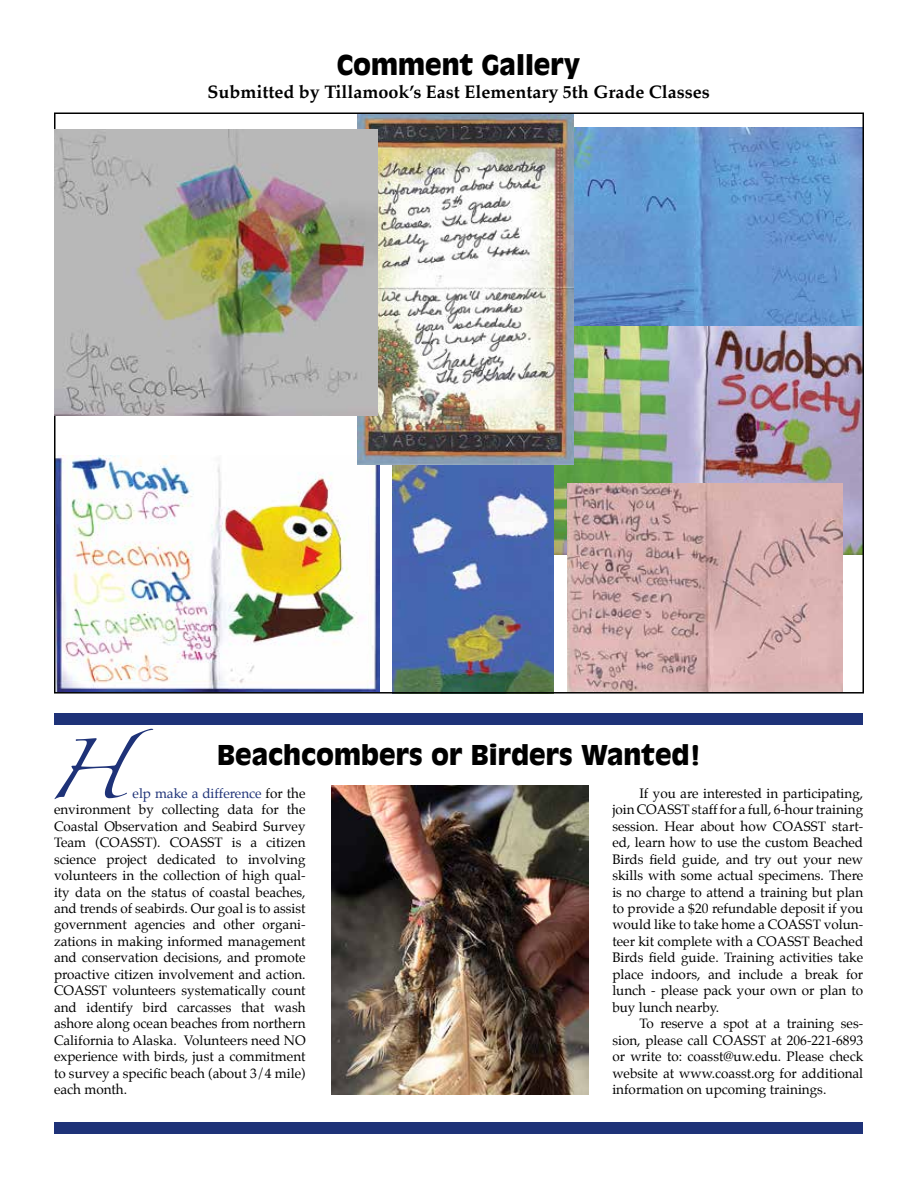
<style>
.page{position:relative;width:918px;height:1188px;background:#fff}
.page>*{position:absolute;margin:0;border:0;box-sizing:border-box;transform-origin:0 0}
.t1{font:54px "Zapfino";color:#1e3278}
.t2{font:900 27px "Antique Olive";color:#000}
.t3{font:700 18px "Palatino";color:#000}
.t4{font:13.5px/16.5px "Palatino";color:#000;text-align:justify}
.s1{color:#1e3278}
</style>
<div class="page">
<img style="left:574px;top:128px;width:287px;height:199px">
<img style="left:553px;top:327px;width:308px;height:227px">
<img style="left:57px;top:455px;width:323px;height:236px">
<img style="left:393px;top:465px;width:160px;height:226px">
<div style="left:55px;top:713px;width:808px;height:11px;background:#1e3278"></div>
<div style="left:55px;top:1123px;width:808px;height:11px;background:#1e3278"></div>
<img style="left:332px;top:785px;width:256px;height:310px">
<img style="left:358px;top:114px;width:216px;height:351px">
<img style="left:54px;top:130px;width:324px;height:286px">
<img style="left:568px;top:484px;width:274px;height:207px">
<p class="t2" style="left:337px;top:49px;width:245px">Comment Gallery</p>
<p class="t3" style="left:207px;top:76px;width:504px">Submitted by Tillamook’s East Elementary 5th Grade Classes</p>
<p class="t1" style="left:46px;top:747px;width:108px">H</p>
<p class="t2" style="left:217px;top:739px;width:486px">Beachcombers or Birders Wanted!</p>
<p class="t4" style="left:639px;top:785px;width:225px">If you are interested in participating,</p>
<p class="t4" style="left:612px;top:801px;width:252px">join COASST staff for a full, 6-hour training</p>
<p class="t4" style="left:612px;top:818px;width:252px">session. Hear about how COASST start-</p>
<p class="t4" style="left:612px;top:834px;width:252px">ed, learn how to use the custom Beached</p>
<p class="t4" style="left:612px;top:851px;width:252px">Birds field guide, and try out your new</p>
<p class="t4" style="left:612px;top:867px;width:252px">skills with some actual specimens. There</p>
<p class="t4" style="left:612px;top:884px;width:252px">is no charge to attend a training but plan</p>
<p class="t4" style="left:612px;top:900px;width:252px">to provide a $20 refundable deposit if you</p>
<p class="t4" style="left:612px;top:917px;width:252px">would like to take home a COASST volun-</p>
<p class="t4" style="left:612px;top:933px;width:252px">teer kit complete with a COASST Beached</p>
<p class="t4" style="left:612px;top:950px;width:252px">Birds field guide. Training activities take</p>
<p class="t4" style="left:612px;top:966px;width:252px">place indoors, and include a break for</p>
<p class="t4" style="left:612px;top:983px;width:252px">lunch - please pack your own or plan to</p>
<p class="t4" style="left:612px;top:999px;width:108px">buy lunch nearby.</p>
<p class="t4" style="left:639px;top:1016px;width:225px">To reserve a spot at a training ses-</p>
<p class="t4" style="left:612px;top:1032px;width:252px">sion, please call COASST at 206-221-6893</p>
<p class="t4" style="left:612px;top:1049px;width:252px">or write to: coasst@uw.edu. Please check</p>
<p class="t4" style="left:612px;top:1065px;width:252px">website at www.coasst.org for additional</p>
<p class="t4" style="left:612px;top:1082px;width:216px">information on upcoming trainings.</p>
<p class="t4" style="left:54px;top:785px;width:253px;text-indent:79px"><span class="s1">elp make a difference</span> for the environment by collecting data for the Coastal Observation and Seabird Survey Team (COASST). COASST is a citizen science project dedicated to involving volunteers in the collection of high qual&shy;ity data on the status of coastal beaches, and trends of seabirds. Our goal is to assist government agencies and other organi&shy;zations in making informed management and conservation decisions, and promote proactive citizen involvement and action.<br>COASST volunteers systematically count and identify bird carcasses that wash ashore along ocean beaches from northern California to Alaska. Volunteers need NO experience with birds, just a commitment to survey a specific beach (about 3/4 mile) each month.</p>
</div>
